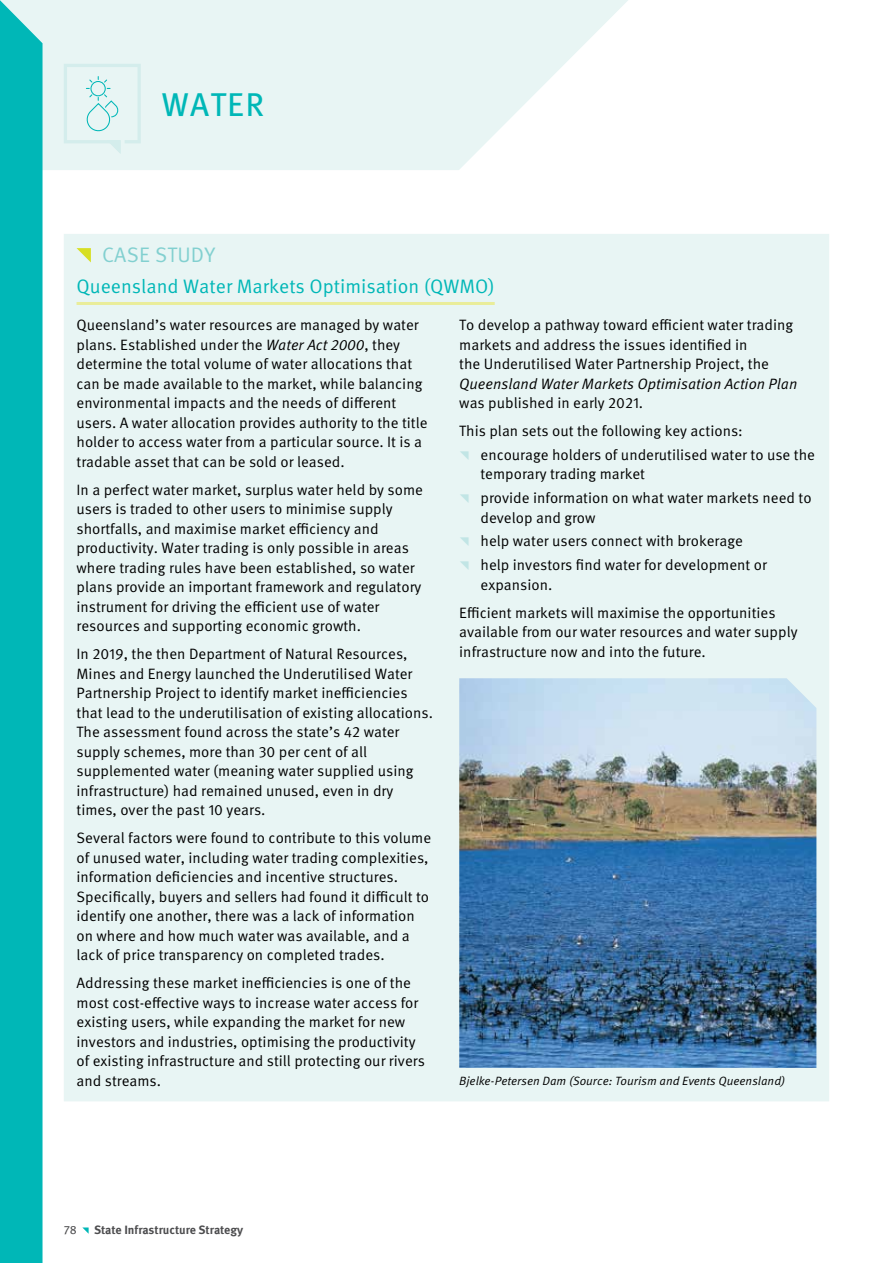
<style>
.page{position:relative;width:893px;height:1263px;background:#fff}
.page>*{position:absolute;margin:0;border:0;box-sizing:border-box;transform-origin:0 0}
.t1{font:33px "Meta Pro";letter-spacing:.04em;color:#00b7b7}
.t2{font:21px "Meta Pro Norm";letter-spacing:.01em;color:#82d0d0}
.t3{font:19.5px "Meta Pro Norm";color:#00b7b7}
.t4{font:15px/19.5px "Meta Pro Norm";color:#000}
.t5{font:15px "Meta Pro Norm Ita";color:#000}
.t6{font:12px "Meta Pro Norm Ita";color:#000}
.t7{font:700 12px "Meta Pro";color:#4d4d4f}
.t8{font:12px "Meta Pro";color:#4d4d4f}
.s1{font-family:"Meta Pro Norm Ita"}
</style>
<div class="page">
<svg style="left:43px;top:0;width:585px;height:170px;fill:#e8f5f4"></svg>
<div style="left:64px;top:234px;width:765px;height:867px;background:#e8f5f4"></div>
<hr style="left:77px;top:302px;width:418px;height:3px;background:#e9ed9a">
<svg style="left:77px;top:248px;width:14px;height:14px"></svg>
<img style="left:459px;top:678px;width:357px;height:390px">
<svg style="left:64px;top:64px;width:77px;height:90px;background:#def2f1"></svg>
<div style="left:0;top:0;width:43px;height:1263px;background:#00b7b7"></div>
<svg style="left:82px;top:1227px;width:7px;height:7px"></svg>
<h1 class="t1" style="left:162px;top:84px;width:104px">WATER</h1>
<h2 class="t2" style="left:102px;top:239px;width:115px">CASE STUDY</h2>
<h3 class="t3" style="left:77px;top:272px;width:420px">Queensland Water Markets Optimisation (QWMO)</h3>
<p class="t4" style="left:77px;top:314px;width:353px">Queensland’s water resources are managed by water plans. Established under the <span class="s1">Water Act 2000</span>, they determine the total volume of water allocations that can be made available to the market, while balancing environmental impacts and the needs of different users. A water allocation provides authority to the title holder to access water from a particular source. It is a tradable asset that can be sold or leased.</p>
<p class="t4" style="left:77px;top:479px;width:348px">In a perfect water market, surplus water held by some users is traded to other users to minimise supply shortfalls, and maximise market efficiency and productivity. Water trading is only possible in areas where trading rules have been established, so water plans provide an important framework and regulatory instrument for driving the efficient use of water resources and supporting economic growth.</p>
<p class="t4" style="left:77px;top:643px;width:358px">In 2019, the then Department of Natural Resources, Mines and Energy launched the Underutilised Water Partnership Project to identify market inefficiencies that lead to the underutilisation of existing allocations.<br>The assessment found across the state’s 42 water supply schemes, more than 30 per cent of all supplemented water (meaning water supplied using infrastructure) had remained unused, even in dry times, over the past 10 years.</p>
<p class="t4" style="left:77px;top:827px;width:356px">Several factors were found to contribute to this volume of unused water, including water trading complexities, information deficiencies and incentive structures.<br>Specifically, buyers and sellers had found it difficult to identify one another, there was a lack of information on where and how much water was available, and a lack of price transparency on completed trades.</p>
<p class="t4" style="left:77px;top:972px;width:350px">Addressing these market inefficiencies is one of the most cost-effective ways to increase water access for existing users, while expanding the market for new investors and industries, optimising the productivity of existing infrastructure and still protecting our rivers and streams.</p>
<p class="t4" style="left:459px;top:314px;width:335px">To develop a pathway toward efficient water trading markets and address the issues identified in<br>the Underutilised Water Partnership Project, the</p>
<p class="t5" style="left:459px;top:372px;width:340px">Queensland Water Markets Optimisation Action Plan</p>
<p class="t4" style="left:459px;top:388px;width:285px;line-height:28px">was published in early 2021.<br>This plan sets out the following key actions:</p>
<p class="t4" style="left:480px;top:444px;width:336px">encourage holders of underutilised water to use the temporary trading market</p>
<p class="t4" style="left:480px;top:487px;width:333px">provide information on what water markets need to develop and grow</p>
<p class="t4" style="left:480px;top:528px;width:288px;line-height:23.7px">help water users connect with brokerage help investors find water for development or</p>
<p class="t4" style="left:459px;top:569px;width:318px;line-height:28px;text-indent:21px">expansion.<br>Efficient markets will maximise the opportunities</p>
<p class="t4" style="left:459px;top:621px;width:340px">available from our water resources and water supply infrastructure now and into the future.</p>
<p class="t6" style="left:459px;top:1072px;width:327px">Bjelke-Petersen Dam (Source: Tourism and Events Queensland)</p>
<p class="t8" style="left:64px;top:1222px;width:15px">78</p>
<p class="t7" style="left:94px;top:1222px;width:151px">State Infrastructure Strategy</p>
</div>
